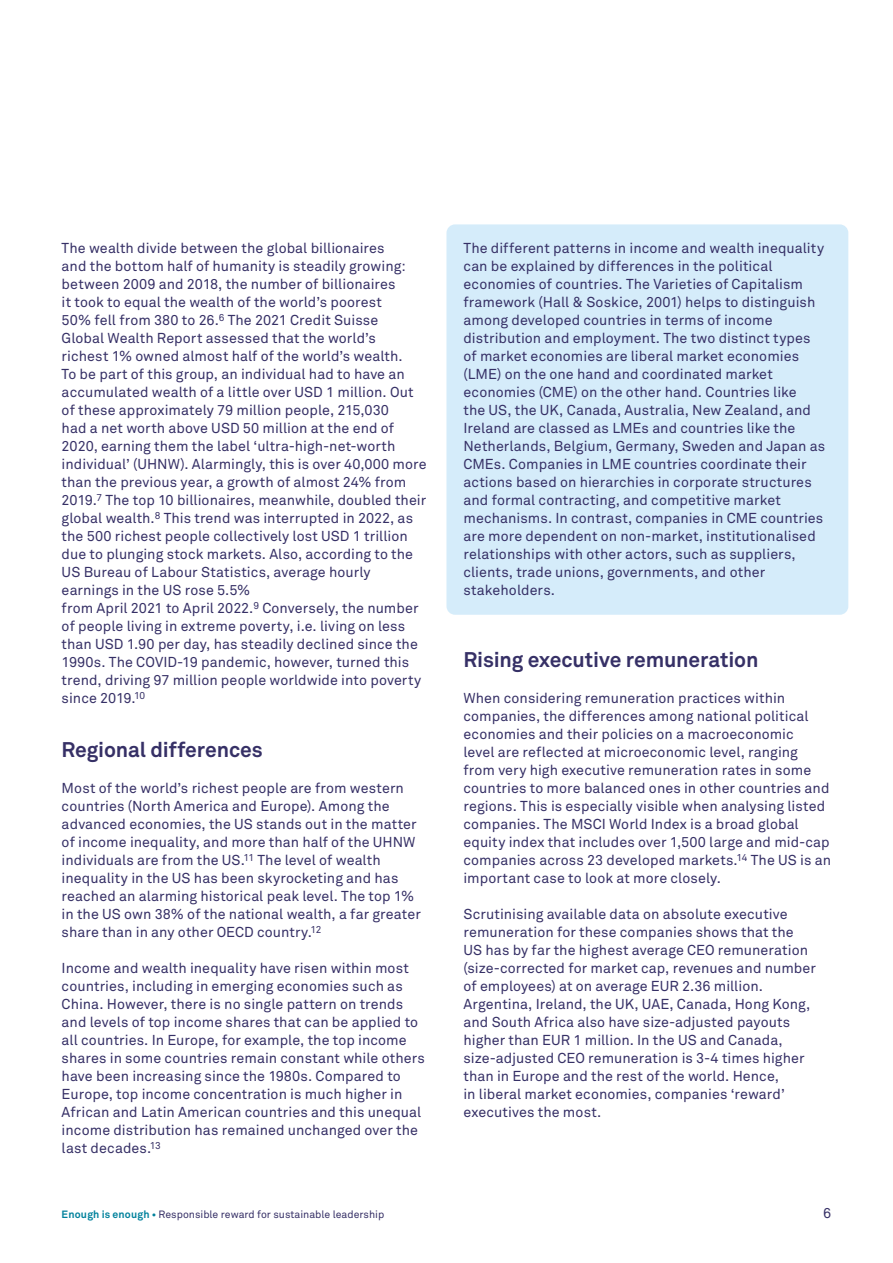
<style>
.page{position:relative;width:893px;height:1263px;background:#fff}
.page>*{position:absolute;margin:0;border:0;box-sizing:border-box;transform-origin:0 0}
.Heading_bold_14_16{font:700 21px "Akkurat Pro";letter-spacing:-.005em;color:#363066}
.Body_Regular_9_5_1{font:14.25px/18px "Akkurat Pro";letter-spacing:.005em;color:#363066}
.t1{font:10.5px "Akkurat Pro";color:#363066}
.s1{font-weight:700;color:#00819c}
</style>
<div class="page">
<div style="left:446px;top:224px;width:402px;height:391px;background:#d5ecfa;border-radius:9px"></div>
<p class="Body_Regular_9_5_1" style="left:62px;top:239px;width:367px">The wealth divide between the global billionaires<br>and the bottom half of humanity is steadily growing: between 2009 and 2018, the number of billionaires<br>it took to equal the wealth of the world’s poorest<br>50% fell from 380 to 26.<sup>6</sup> The 2021 Credit Suisse<br>Global Wealth Report assessed that the world’s<br>richest 1% owned almost half of the world’s wealth.<br>To be part of this group, an individual had to have an accumulated wealth of a little over USD 1 million. Out of these approximately 79 million people, 215,030<br>had a net worth above USD 50 million at the end of 2020, earning them the label ‘ultra-high-net-worth individual’ (UHNW). Alarmingly, this is over 40,000 more than the previous year, a growth of almost 24% from 2019.<sup>7</sup> The top 10 billionaires, meanwhile, doubled their global wealth.<sup>8</sup> This trend was interrupted in 2022, as the 500 richest people collectively lost USD 1 trillion due to plunging stock markets. Also, according to the US Bureau of Labour Statistics, average hourly earnings in the US rose 5.5%<br>from April 2021 to April 2022.<sup>9</sup> Conversely, the number of people living in extreme poverty, i.e. living on less than USD 1.90 per day, has steadily declined since the 1990s. The COVID-19 pandemic, however, turned this trend, driving 97 million people worldwide into poverty since 2019.<sup>10</sup></p>
<p class="Heading_bold_14_16" style="left:62px;top:736px;width:203px">Regional differences</p>
<p class="Body_Regular_9_5_1" style="left:62px;top:779px;width:361px">Most of the world’s richest people are from western countries (North America and Europe). Among the advanced economies, the US stands out in the matter of income inequality, and more than half of the UHNW individuals are from the US.<sup>11</sup> The level of wealth inequality in the US has been skyrocketing and has reached an alarming historical peak level. The top 1% in the US own 38% of the national wealth, a far greater share than in any other OECD country.<sup>12</sup></p>
<p class="Body_Regular_9_5_1" style="left:62px;top:959px;width:365px">Income and wealth inequality have risen within most countries, including in emerging economies such as China. However, there is no single pattern on trends and levels of top income shares that can be applied to all countries. In Europe, for example, the top income shares in some countries remain constant while others have been increasing since the 1980s. Compared to Europe, top income concentration is much higher in African and Latin American countries and this unequal income distribution has remained unchanged over the last decades.<sup>13</sup></p>
<p class="Body_Regular_9_5_1" style="left:463px;top:239px;width:363px">The different patterns in income and wealth inequality can be explained by differences in the political economies of countries. The Varieties of Capitalism framework (Hall &amp; Soskice, 2001) helps to distinguish among developed countries in terms of income distribution and employment. The two distinct types of market economies are liberal market economies (LME) on the one hand and coordinated market economies (CME) on the other hand. Countries like<br>the US, the UK, Canada, Australia, New Zealand, and Ireland are classed as LMEs and countries like the Netherlands, Belgium, Germany, Sweden and Japan as CMEs. Companies in LME countries coordinate their actions based on hierarchies in corporate structures and formal contracting, and competitive market mechanisms. In contrast, companies in CME countries are more dependent on non-market, institutionalised relationships with other actors, such as suppliers, clients, trade unions, governments, and other stakeholders.</p>
<p class="Heading_bold_14_16" style="left:463px;top:646px;width:296px">Rising executive remuneration</p>
<p class="Body_Regular_9_5_1" style="left:463px;top:689px;width:369px">When considering remuneration practices within companies, the differences among national political economies and their policies on a macroeconomic<br>level are reflected at microeconomic level, ranging from very high executive remuneration rates in some countries to more balanced ones in other countries and regions. This is especially visible when analysing listed companies. The MSCI World Index is a broad global equity index that includes over 1,500 large and mid-cap companies across 23 developed markets.<sup>14</sup> The US is an important case to look at more closely.</p>
<p class="Body_Regular_9_5_1" style="left:463px;top:905px;width:354px">Scrutinising available data on absolute executive remuneration for these companies shows that the US has by far the highest average CEO remuneration (size-corrected for market cap, revenues and number of employees) at on average EUR 2.36 million.<br>Argentina, Ireland, the UK, UAE, Canada, Hong Kong, and South Africa also have size-adjusted payouts higher than EUR 1 million. In the US and Canada, size-adjusted CEO remuneration is 3-4 times higher than in Europe and the rest of the world. Hence,<br>in liberal market economies, companies ‘reward’ executives the most.</p>
<p class="t1" style="left:62px;top:1208px;width:324px"><span class="s1">Enough is enough •</span> Responsible reward for sustainable leadership</p>
<p class="Body_Regular_9_5_1" style="left:823px;top:1204px;width:10px">6</p>
</div>
